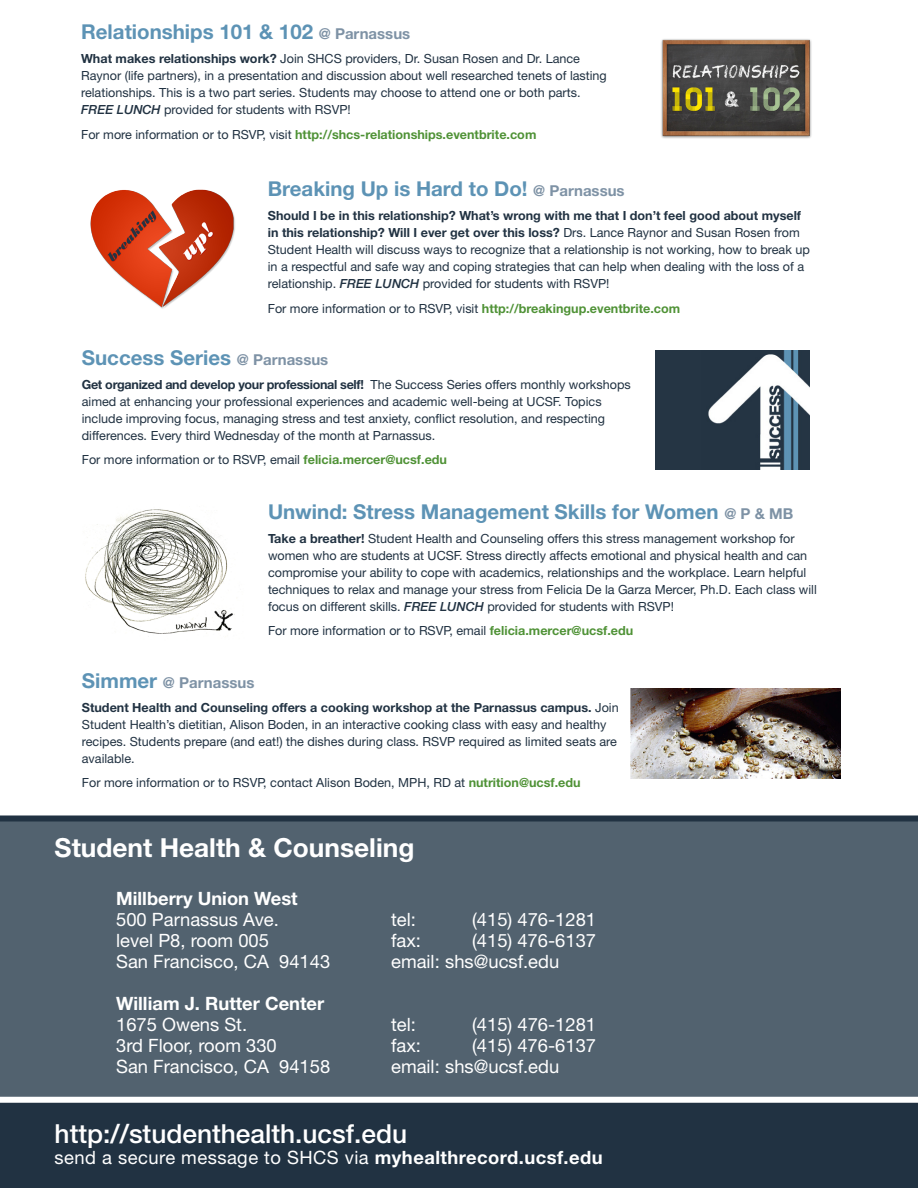
<style>
.page{position:relative;width:918px;height:1188px;background:#fff}
.page>*{position:absolute;margin:0;border:0;box-sizing:border-box;transform-origin:0 0}
.t1{font:500 26.25px "Helvetica Neue LT Std";color:#fff}
.t2{font:700 26.25px "Helvetica Neue LT Std";color:#fff}
.t3{font:700 20.4px "Helvetica Neue LT Std";color:#5d93b5}
.t4{font:18.3px "Helvetica Neue LT Std";color:#fff}
.t5{font:18.3px "Helvetica Neue LT Std";letter-spacing:.025em;color:#fff}
.t6{font:700 18.3px "Helvetica Neue LT Std";color:#fff}
.t7{font:700 15px "Helvetica Neue LT Std";color:#7e92a5}
.t8{font:12.6px/17px "Helvetica Neue LT Std";color:#213242}
.t9{font:700 12.6px "Helvetica Neue LT Std";color:#4f9236}
.s1{font-size:15px;color:#7e92a5}
.s2{font-weight:700}
.s3{font-weight:500;font-style:italic}
.s4{font-weight:400;color:#213242}
.s5{font-weight:700;color:#4f9236}
.s6{font-size:20.4px;color:#5d93b5}
</style>
<div class="page">
<div style="left:0;top:817px;width:918px;height:371px;background:#52626f"></div>
<div style="left:0;top:1101px;width:918px;height:87px;background:#213242"></div>
<img style="left:661px;top:39px;width:151px;height:100px">
<img style="left:90px;top:189px;width:145px;height:120px">
<div style="left:0;top:815px;width:918px;height:6px;background:#213242"></div>
<img style="left:655px;top:351px;width:155px;height:118px">
<div style="left:0;top:1097px;width:918px;height:6px;background:#fff"></div>
<img style="left:631px;top:688px;width:210px;height:90px">
<img style="left:85px;top:509px;width:150px;height:125px">
<p class="t3" style="left:81px;top:19px;width:331px">Relationships 101 &amp; 102 <span class="s1">@ Parnassus</span></p>
<p class="t8" style="left:81px;top:50px;width:527px"><span class="s2">What makes relationships work?</span> Join SHCS providers, Dr. Susan Rosen and Dr. Lance<br>Raynor (life partners), in a presentation and discussion about well researched tenets of lasting relationships. This is a two part series. Students may choose to attend one or both parts.</p>
<p class="t8" style="left:81px;top:101px;width:271px"><span class="s3">FREE LUNCH</span> provided for students with RSVP!</p>
<p class="t9" style="left:81px;top:126px;width:457px"><span class="s4">For more information or to RSVP, visit</span> http://shcs-relationships.eventbrite.com</p>
<p class="t3" style="left:268px;top:176px;width:358px">Breaking Up is Hard to Do! <span class="s1">@ Parnassus</span></p>
<p class="t8" style="left:268px;top:207px;width:544px"><span class="s2">Should I be in this relationship? What’s wrong with me that I don’t feel good about myself in this relationship? Will I ever get over this loss?</span> Drs. Lance Raynor and Susan Rosen from Student Health will discuss ways to recognize that a relationship is not working, how to break up in a respectful and safe way and coping strategies that can help when dealing with the loss of a relationship. <span class="s3">FREE LUNCH</span> provided for students with RSVP!</p>
<p class="t8" style="left:268px;top:299px;width:414px">For more information or to RSVP, visit <span class="s5">http://breakingup.eventbrite.com</span></p>
<p class="t3" style="left:82px;top:345px;width:248px">Success Series <span class="s1">@ Parnassus</span></p>
<p class="t8" style="left:82px;top:376px;width:550px"><span class="s2">Get organized and develop your professional self!</span> The Success Series offers monthly workshops aimed at enhancing your professional experiences and academic well-being at UCSF. Topics include improving focus, managing stress and test anxiety, conflict resolution, and respecting differences. Every third Wednesday of the month at Parnassus.</p>
<p class="t8" style="left:82px;top:451px;width:367px">For more information or to RSVP, email <span class="s5">felicia.mercer@ucsf.edu</span></p>
<p class="t3" style="left:268px;top:499px;width:527px">Unwind: Stress Management Skills for Women <span class="s1">@ P &amp; MB</span></p>
<p class="t8" style="left:268px;top:530px;width:550px"><span class="s2">Take a breather!</span> Student Health and Counseling offers this stress management workshop for women who are students at UCSF. Stress directly affects emotional and physical health and can compromise your ability to cope with academics, relationships and the workplace. Learn helpful techniques to relax and manage your stress from Felicia De la Garza Mercer, Ph.D. Each class will focus on different skills. <span class="s3">FREE LUNCH</span> provided for students with RSVP!</p>
<p class="t8" style="left:268px;top:622px;width:367px">For more information or to RSVP, email <span class="s5">felicia.mercer@ucsf.edu</span></p>
<p class="t7" style="left:82px;top:673px;width:174px"><span class="s6">Simmer</span> @ Parnassus</p>
<p class="t8" style="left:82px;top:699px;width:538px"><span class="s2">Student Health and Counseling offers a cooking workshop at the Parnassus campus.</span> Join Student Health’s dietitian, Alison Boden, in an interactive cooking class with easy and healthy recipes. Students prepare (and eat!) the dishes during class. RSVP required as limited seats are available.</p>
<p class="t8" style="left:82px;top:774px;width:500px">For more information or to RSVP, contact Alison Boden, MPH, RD at <span class="s5">nutrition@ucsf.edu</span></p>
<p class="t2" style="left:55px;top:831px;width:361px">Student Health &amp; Counseling</p>
<p class="t6" style="left:116px;top:887px;width:183px">Millberry Union West</p>
<p class="t4" style="left:116px;top:908px;width:164px">500 Parnassus Ave.</p>
<p class="t4" style="left:116px;top:929px;width:154px">level P8, room 005</p>
<p class="t4" style="left:116px;top:950px;width:216px">San Francisco, CA 94143</p>
<p class="t4" style="left:391px;top:908px;width:26px">tel:</p>
<p class="t4" style="left:472px;top:908px;width:125px">(415) 476-1281</p>
<p class="t4" style="left:391px;top:929px;width:31px">fax:</p>
<p class="t4" style="left:472px;top:929px;width:125px">(415) 476-6137</p>
<p class="t4" style="left:391px;top:950px;width:170px">email: shs@ucsf.edu</p>
<p class="t6" style="left:116px;top:993px;width:210px">William J. Rutter Center</p>
<p class="t4" style="left:116px;top:1014px;width:133px">1675 Owens St.</p>
<p class="t4" style="left:116px;top:1035px;width:162px">3rd Floor, room 330</p>
<p class="t4" style="left:116px;top:1056px;width:216px">San Francisco, CA 94158</p>
<p class="t4" style="left:391px;top:1014px;width:26px">tel:</p>
<p class="t4" style="left:472px;top:1014px;width:125px">(415) 476-1281</p>
<p class="t4" style="left:391px;top:1035px;width:31px">fax:</p>
<p class="t4" style="left:472px;top:1035px;width:125px">(415) 476-6137</p>
<p class="t4" style="left:391px;top:1056px;width:170px">email: shs@ucsf.edu</p>
<p class="t1" style="left:55px;top:1118px;width:354px">http://studenthealth.ucsf.edu</p>
<p class="t5" style="left:55px;top:1147px;width:550px">send a secure message to SHCS via <span class="s2">myhealthrecord.ucsf.edu</span></p>
</div>
